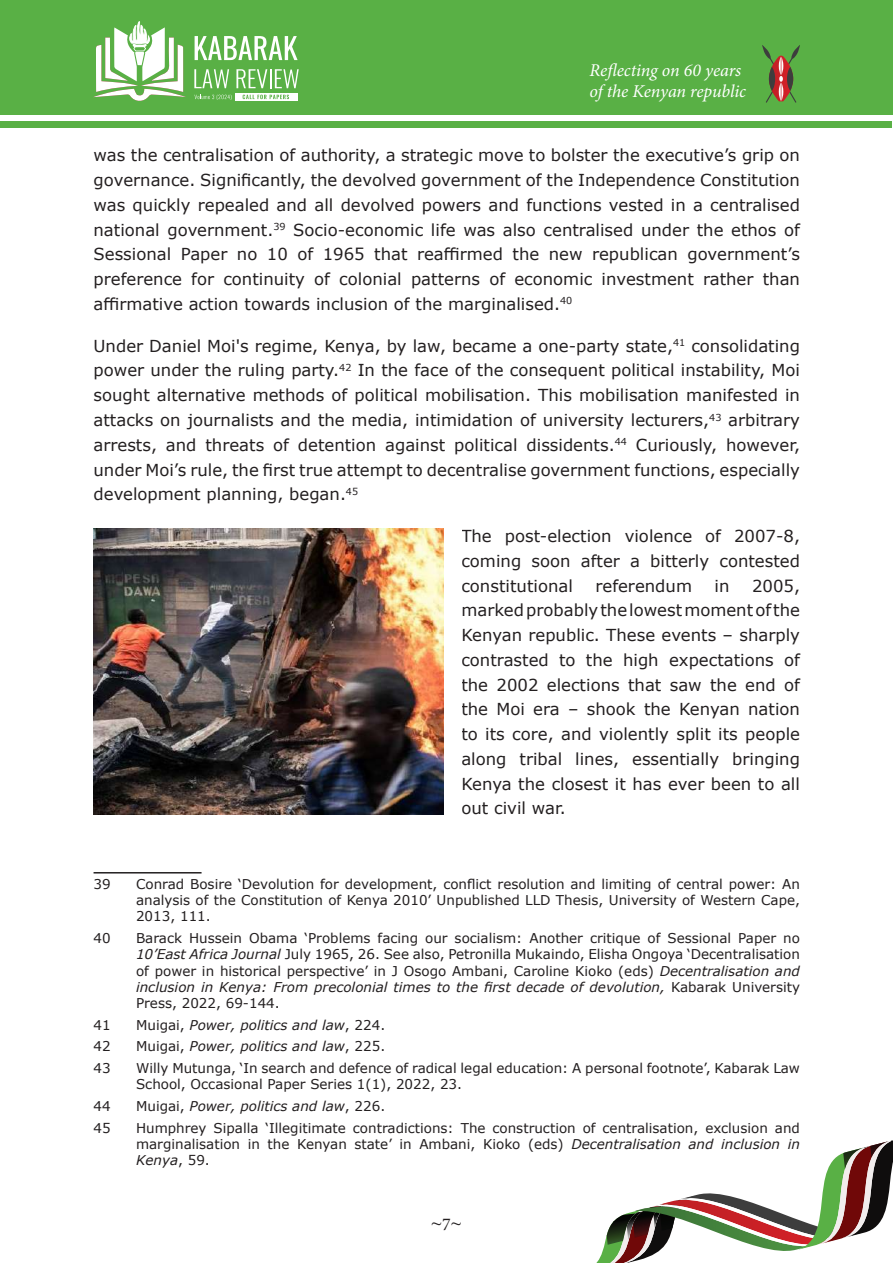
<style>
.page{position:relative;width:893px;height:1263px;background:#fff}
.page>*{position:absolute;margin:0;border:0;box-sizing:border-box;transform-origin:0 0}
.t1{font:italic 18px/21.6px "Minion Pro";letter-spacing:-.01em;color:#fff}
.t2{font:18px "Book Antiqua";color:#231f20}
.t3{font:16.5px/24.8px "Verdana";color:#231f20;text-align:justify}
.t4{font:13.5px/16.2px "Verdana";color:#231f20;text-align:justify}
.t5{font:italic 13.5px "Verdana";color:#231f20}
.s1{font-style:italic}
.s2{font-style:normal}
.s3{font-family:"Minion Pro"}
</style>
<div class="page">
<svg style="left:596px;top:1140px;width:297px;height:123px"></svg>
<div style="left:0;top:0;width:893px;height:115px;background:#59b045"></div>
<svg style="left:195px;top:36px;width:103px;height:24px"></svg>
<svg style="left:194px;top:69px;width:35px;height:19px"></svg>
<svg style="left:236px;top:69px;width:63px;height:19px"></svg>
<svg style="left:235px;top:93px;width:63px;height:8px"></svg>
<svg style="left:194px;top:95px;width:37px;height:5px"></svg>
<svg style="left:243px;top:95px;width:46px;height:4px"></svg>
<svg style="left:93px;top:21px;width:93px;height:80px"></svg>
<svg style="left:762px;top:45px;width:38px;height:58px"></svg>
<div style="left:0;top:121px;width:892px;height:7px;background:#59b045"></div>
<hr style="left:94px;top:872px;width:108px;height:1px;background:#231f20">
<img style="left:93px;top:528px;width:350px;height:287px">
<p class="t1" style="left:589px;top:59px;width:158px">Reflecting on 60 years of the Kenyan republic</p>
<p class="t3" style="left:94px;top:143px;width:708px">was the centralisation of authority, a strategic move to bolster the executive’s grip on governance. Significantly, the devolved government of the Independence Constitution was quickly repealed and all devolved powers and functions vested in a centralised national government.<sup>39</sup> Socio-economic life was also centralised under the ethos of Sessional Paper no 10 of 1965 that reaffirmed the new republican government’s preference for continuity of colonial patterns of economic investment rather than affirmative action towards inclusion of the marginalised.<sup>40</sup></p>
<p class="t3" style="left:94px;top:333px;width:708px">Under Daniel Moi's regime, Kenya, by law, became a one-party state,<sup>41</sup> consolidating power under the ruling party.<sup>42</sup> In the face of the consequent political instability, Moi sought alternative methods of political mobilisation. This mobilisation manifested in attacks on journalists and the media, intimidation of university lecturers,<sup>43</sup> arbitrary arrests, and threats of detention against political dissidents.<sup>44</sup> Curiously, however, under Moi’s rule, the first true attempt to decentralise government functions, especially development planning, began.<sup>45</sup></p>
<p class="t3" style="left:461px;top:523px;width:340px">The post-election violence of 2007-8, coming soon after a bitterly contested constitutional</p>
<p class="t3" style="left:595px;top:573px;width:98px">referendum</p>
<p class="t3" style="left:715px;top:573px;width:16px">in</p>
<p class="t3" style="left:461px;top:573px;width:340px;text-indent:291px">2005, marked probably the lowest moment of the Kenyan republic. These events – sharply contrasted to the high expectations of the 2002 elections that saw the end of the Moi era – shook the Kenyan nation to its core, and violently split its people along tribal lines, essentially bringing Kenya the closest it has ever been to all out civil war.</p>
<p class="t4" style="left:94px;top:876px;width:19px">39</p>
<p class="t4" style="left:136px;top:876px;width:665px">Conrad Bosire ‘Devolution for development, conflict resolution and limiting of central power: An analysis of the Constitution of Kenya 2010’ Unpublished LLD Thesis, University of Western Cape, 2013, 111.</p>
<p class="t4" style="left:94px;top:930px;width:19px">40</p>
<p class="t4" style="left:136px;top:930px;width:665px">Barack Hussein Obama ‘Problems facing our socialism: Another critique of Sessional Paper no <span class="s1">10’East Africa Journal</span> July 1965, 26. See also, Petronilla Mukaindo, Elisha Ongoya ‘Decentralisation of power in historical perspective’ in J Osogo Ambani, Caroline Kioko (eds) <span class="s1">Decentralisation and inclusion in Kenya: From precolonial times to the first decade of devolution,</span> Kabarak University Press, 2022, 69-144.</p>
<p class="t4" style="left:94px;top:1016px;width:19px">41</p>
<p class="t5" style="left:136px;top:1015px;width:251px"><span class="s2">Muigai,</span> Power, politics and law<span class="s2">, 224.</span></p>
<p class="t4" style="left:94px;top:1038px;width:19px">42</p>
<p class="t5" style="left:136px;top:1037px;width:251px"><span class="s2">Muigai,</span> Power, politics and law<span class="s2">, 225.</span></p>
<p class="t4" style="left:94px;top:1060px;width:19px">43</p>
<p class="t4" style="left:136px;top:1060px;width:665px">Willy Mutunga, ‘In search and defence of radical legal education: A personal footnote’, Kabarak Law<br>School, Occasional Paper Series 1(1), 2022, 23.</p>
<p class="t4" style="left:94px;top:1098px;width:19px">44</p>
<p class="t5" style="left:136px;top:1097px;width:251px"><span class="s2">Muigai,</span> Power, politics and law<span class="s2">, 226.</span></p>
<p class="t4" style="left:94px;top:1119px;width:19px">45</p>
<p class="t4" style="left:136px;top:1119px;width:665px">Humphrey Sipalla ‘Illegitimate contradictions: The construction of centralisation, exclusion and marginalisation in the Kenyan state’ in Ambani, Kioko (eds) <span class="s1">Decentralisation and inclusion in Kenya</span>, 59.</p>
<p class="t2" style="left:431px;top:1211px;width:32px">~<span class="s3">7</span>~</p>
</div>
